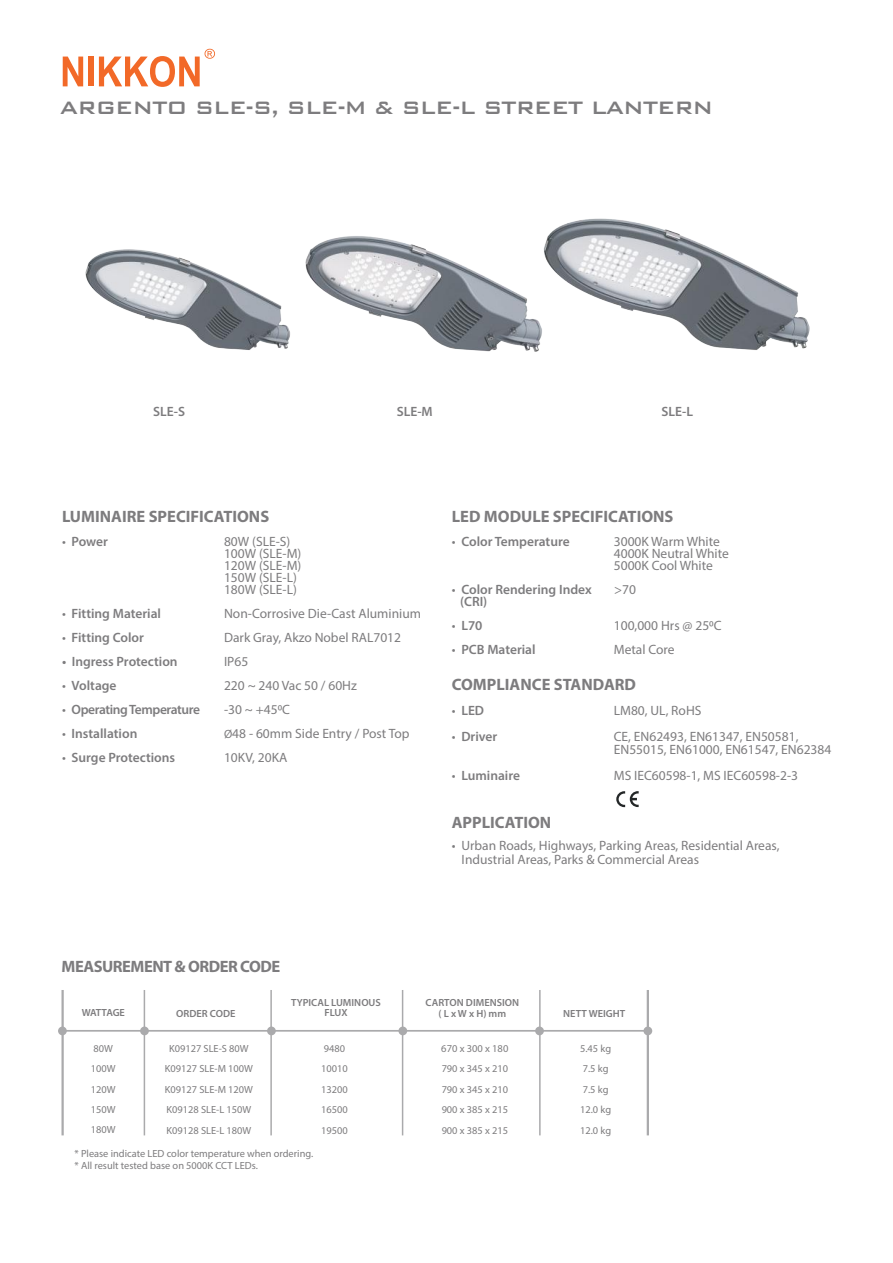
<style>
.page{position:relative;width:893px;height:1263px;background:#fff}
.page>*{position:absolute;margin:0;border:0;box-sizing:border-box;transform-origin:0 0}
.t1{font:500 24px "Bank Gothic BT";letter-spacing:-.04em;color:#7d7c7e}
.t2{font:700 16.5px "Myriad Pro";color:#7d7c7e}
.t3{font:700 16.5px "Myriad Pro";letter-spacing:-.03em;color:#7d7c7e}
.t4{font:13.5px/12px "Myriad Pro";color:#7d7c7e}
.t5{font:600 13.5px "Myriad Pro";color:#7d7c7e}
.t6{font:600 13.5px "Myriad Pro";letter-spacing:-.03em;color:#7d7c7e}
.t7{font:10.5px "Myriad Pro";color:#7d7c7e}
.t8{font:10.35px/20.4px "Myriad Pro";color:#7d7c7e}
.t9{font:600 10.35px/10.2px "Myriad Pro";color:#7d7c7e;text-align:center}
.t10{font:600 10.35px "Myriad Pro";letter-spacing:-.04em;color:#7d7c7e}
.s1{font-weight:400}
.s2{font-size:12px}
</style>
<div class="page">
<svg style="left:63px;top:57px;width:20px;height:29px"></svg>
<div style="left:89px;top:57px;width:5px;height:29px;background:#f26928"></div>
<svg style="left:99px;top:49px;width:116px;height:38px"></svg>
<svg style="left:67px;top:1030px;width:576px;height:2px"></svg>
<hr style="left:144px;top:990px;width:1px;height:145px;background:#aaaaac">
<hr style="left:61px;top:990px;width:3px;height:145px;background:#aaaaac">
<hr style="left:270px;top:990px;width:2px;height:145px;background:#aaaaac">
<hr style="left:647px;top:990px;width:2px;height:145px;background:#aaaaac">
<div style="left:58px;top:1026px;width:9px;height:9px;background:#aaaaac;border-radius:50%"></div>
<div style="left:140px;top:1026px;width:9px;height:9px;background:#aaaaac;border-radius:50%"></div>
<div style="left:267px;top:1026px;width:9px;height:9px;background:#aaaaac;border-radius:50%"></div>
<hr style="left:539px;top:990px;width:2px;height:145px;background:#aaaaac">
<div style="left:535px;top:1026px;width:9px;height:9px;background:#aaaaac;border-radius:50%"></div>
<hr style="left:402px;top:990px;width:1px;height:145px;background:#aaaaac">
<div style="left:398px;top:1026px;width:9px;height:9px;background:#aaaaac;border-radius:50%"></div>
<div style="left:643px;top:1026px;width:9px;height:9px;background:#aaaaac;border-radius:50%"></div>
<svg style="left:616px;top:791px;width:23px;height:16px"></svg>
<img style="left:305px;top:236px;width:221px;height:116px">
<img style="left:526px;top:218px;width:284px;height:134px">
<img style="left:85px;top:249px;width:205px;height:101px">
<h1 class="t1" style="left:60px;top:94px;width:655px">ARGENTO SLE-S, SLE-M &amp; SLE-L STREET LANTERN</h1>
<p class="t5" style="left:153px;top:403px;width:33px">SLE-S</p>
<p class="t5" style="left:397px;top:403px;width:38px">SLE-M</p>
<p class="t5" style="left:661px;top:403px;width:33px">SLE-L</p>
<p class="t2" style="left:62px;top:505px;width:209px">LUMINAIRE SPECIFICATIONS</p>
<p class="t5" style="left:62px;top:532px;width:47px"><span class="s1">•</span> Power</p>
<p class="t4" style="left:224px;top:535px;width:79px">80W (SLE-S)<br>100W (SLE-M)<br>120W (SLE-M)<br>150W (SLE-L)<br>180W (SLE-L)</p>
<p class="t5" style="left:62px;top:604px;width:100px"><span class="s1">•</span> Fitting Material</p>
<p class="t4" style="left:224px;top:607px;width:199px">Non-Corrosive Die-Cast Aluminium</p>
<p class="t5" style="left:62px;top:628px;width:83px"><span class="s1">•</span> Fitting Color</p>
<p class="t4" style="left:224px;top:631px;width:179px">Dark Gray, Akzo Nobel RAL7012</p>
<p class="t5" style="left:62px;top:652px;width:117px">• Ingress Protection</p>
<p class="t4" style="left:224px;top:655px;width:26px">IP65</p>
<p class="t5" style="left:62px;top:676px;width:56px"><span class="s1">•</span> Voltage</p>
<p class="t4" style="left:224px;top:679px;width:134px">220 ~ 240 Vac 50 / 60Hz</p>
<p class="t6" style="left:62px;top:700px;width:140px"><span class="s1">•</span> Operating Temperature</p>
<p class="t4" style="left:224px;top:703px;width:68px">-30 ~ +450C</p>
<p class="t5" style="left:62px;top:724px;width:77px"><span class="s1">•</span> Installation</p>
<p class="t4" style="left:224px;top:727px;width:187px"><span class="s2">Ø</span>48 - 60mm Side Entry / Post Top</p>
<p class="t5" style="left:62px;top:748px;width:115px"><span class="s1">•</span> Surge Protections</p>
<p class="t4" style="left:224px;top:751px;width:65px">10KV, 20KA</p>
<p class="t2" style="left:452px;top:505px;width:223px">LED MODULE SPECIFICATIONS</p>
<p class="t5" style="left:452px;top:532px;width:119px"><span class="s1">•</span> Color Temperature</p>
<p class="t4" style="left:614px;top:535px;width:117px">3000K Warm White<br>4000K Neutral White<br>5000K Cool White</p>
<p class="t5" style="left:452px;top:580px;width:142px"><span class="s1">•</span> Color Rendering Index</p>
<p class="t4" style="left:614px;top:583px;width:23px">&gt;70</p>
<p class="t5" style="left:460px;top:592px;width:29px">(CRI)</p>
<p class="t5" style="left:452px;top:616px;width:32px"><span class="s1">•</span> L70</p>
<p class="t4" style="left:614px;top:619px;width:109px">100,000 Hrs @ 250C</p>
<p class="t5" style="left:452px;top:640px;width:85px"><span class="s1">•</span> PCB Material</p>
<p class="t4" style="left:614px;top:643px;width:62px">Metal Core</p>
<p class="t2" style="left:452px;top:673px;width:186px">COMPLIANCE STANDARD</p>
<p class="t5" style="left:452px;top:702px;width:34px"><span class="s1">•</span> LED</p>
<p class="t4" style="left:614px;top:704px;width:89px">LM80, UL, RoHS</p>
<p class="t5" style="left:452px;top:727px;width:47px"><span class="s1">•</span> Driver</p>
<p class="t4" style="left:614px;top:729px;width:219px;line-height:13.5px">CE, EN62493, EN61347, EN50581,<br>EN55015, EN61000, EN61547, EN62384</p>
<p class="t5" style="left:452px;top:766px;width:70px"><span class="s1">•</span> Luminaire</p>
<p class="t4" style="left:614px;top:769px;width:186px">MS IEC60598-1, MS IEC60598-2-3</p>
<p class="t2" style="left:452px;top:811px;width:101px">APPLICATION</p>
<p class="t4" style="left:462px;top:839px;width:319px;line-height:13.5px;text-indent:-10px">• Urban Roads, Highways, Parking Areas, Residential Areas,<br>Industrial Areas, Parks &amp; Commercial Areas</p>
<p class="t3" style="left:62px;top:956px;width:220px">MEASUREMENT &amp; ORDER CODE</p>
<p class="t10" style="left:82px;top:1006px;width:45px">WATTAGE</p>
<p class="t9" style="left:176px;top:1008px;width:61px">ORDER CODE</p>
<p class="t9" style="left:291px;top:997px;width:91px">TYPICAL LUMINOUS<br>FLUX</p>
<p class="t8" style="left:165px;top:1038px;width:90px;text-align:center">K09127 SLE-S 80W<br>K09127 SLE-M 100W<br>K09127 SLE-M 120W<br>K09128 SLE-L 150W<br>K09128 SLE-L 180W</p>
<p class="t8" style="left:91px;top:1038px;width:26px">80W<br>100W<br>120W<br>150W<br>180W</p>
<p class="t8" style="left:75px;top:1147px;width:240px;line-height:11.6px">* Please indicate LED color temperature when ordering. * All result tested base on 5000K CCT LEDs.</p>
<p class="t8" style="left:321px;top:1038px;width:28px">9480<br>10010<br>13200<br>16500<br>19500</p>
<p class="t9" style="left:426px;top:997px;width:95px">CARTON DIMENSION ( L x W x H) mm</p>
<p class="t7" style="left:441px;top:1042px;width:69px">670 x 300 x 180</p>
<p class="t8" style="left:442px;top:1058px;width:68px;text-align:justify">790 x 345 x 210<br>790 x 345 x 210<br>900 x 385 x 215<br>900 x 385 x 215</p>
<p class="t9" style="left:563px;top:1008px;width:63px">NETT WEIGHT</p>
<p class="t8" style="left:580px;top:1038px;width:32px">5.45 kg<br>7.5 kg<br>7.5 kg<br>12.0 kg<br>12.0 kg</p>
</div>
